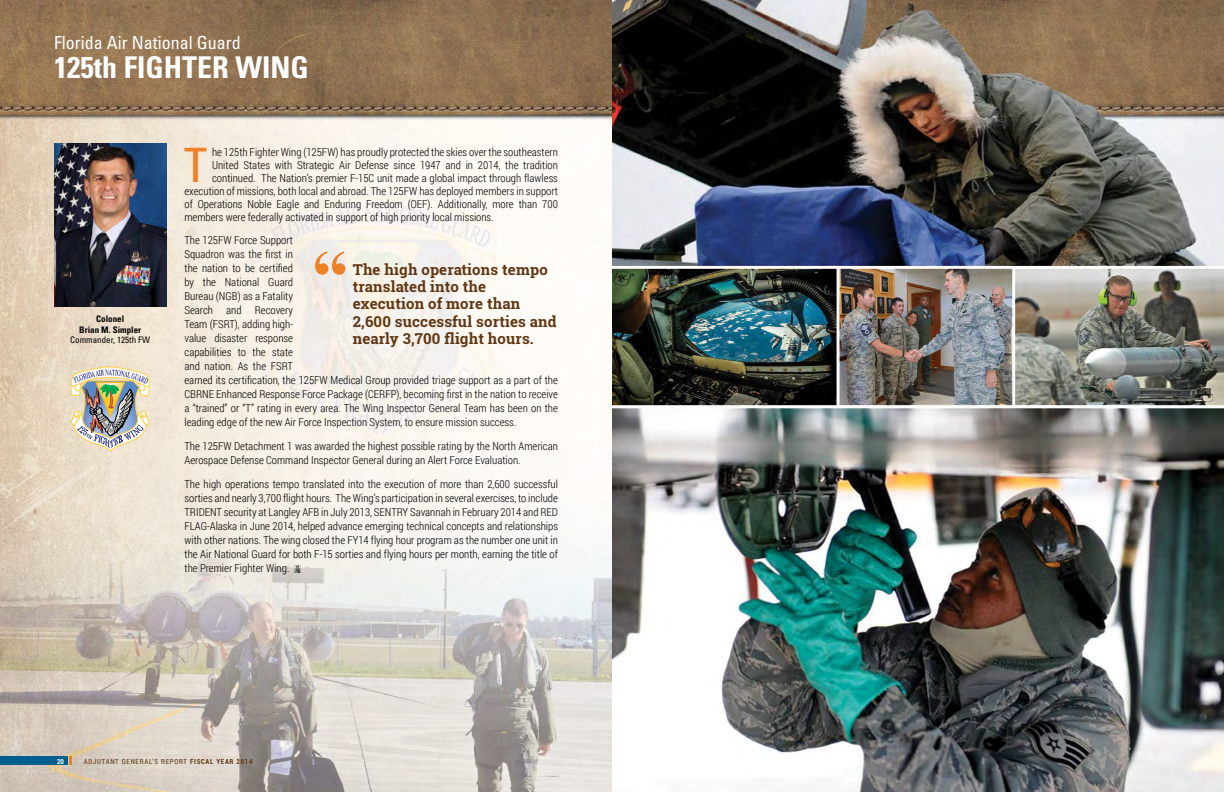
<style>
.page{position:relative;width:1224px;height:792px;background:#fff}
.page>*{position:absolute;margin:0;border:0;box-sizing:border-box;transform-origin:0 0}
.t1{font:700 72px "Times New Roman";color:#ed8127}
.t2{font:47.6px "Roboto Condensed";color:#ed8127}
.t3{font:700 condensed 30px "Univers LT Std";color:#fff}
.t4{font:condensed 18px "Univers LT Std";color:#fff}
.t5{font:700 15px/17.2px "Roboto Slab";letter-spacing:.01em;color:#603613}
.t6{font:300 11px/14px "Roboto Condensed";color:#000}
.t7{font:700 condensed 9px/10.8px "Univers LT Std";color:#000;text-align:center}
.t8{font:condensed 9px "Univers LT Std";color:#000}
.t9{font:7px "Roboto Condensed";letter-spacing:.1em;color:#603613}
.t10{font:700 7px "Roboto Condensed";color:#fff}
.s1{font-weight:700}
</style>
<div class="page">
<img style="left:0;top:0;width:1224px;height:792px">
<div style="left:0;top:756px;width:67px;height:9px;background:#005f8f"></div>
<svg style="left:70px;top:756px;width:2px;height:9px"></svg>
<img style="left:54px;top:143px;width:112px;height:164px">
<img style="left:71px;top:366px;width:79px;height:85px">
<svg style="left:294px;top:566px;width:7px;height:6px"></svg>
<h3 class="t4" style="left:54px;top:31px;width:188px">Florida Air National Guard</h3>
<h3 class="t3" style="left:54px;top:49px;width:256px">125th FIGHTER WING</h3>
<p class="t7" style="left:79px;top:313px;width:63px">Colonel<br>Brian M. Simpler</p>
<p class="t8" style="left:70px;top:335px;width:81px">Commander, 125th FW</p>
<h2 class="t2" style="left:184px;top:132px;width:25px">T</h2>
<p class="t6" style="left:212px;top:145px;width:347px">he 125th Fighter Wing (125FW) has proudly protected the skies over the southeastern</p>
<p class="t6" style="left:212px;top:158px;width:347px">United States with Strategic Air Defense since 1947 and in 2014, the tradition</p>
<p class="t6" style="left:212px;top:171px;width:347px">continued. The Nation’s premier F-15C unit made a global impact through flawless</p>
<p class="t6" style="left:185px;top:184px;width:375px">execution of missions, both local and abroad. The 125FW has deployed members in support</p>
<p class="t6" style="left:185px;top:197px;width:375px">of Operations Noble Eagle and Enduring Freedom (OEF). Additionally, more than 700</p>
<p class="t6" style="left:185px;top:210px;width:311px">members were federally activated in support of high priority local missions.</p>
<p class="t6" style="left:185px;top:233px;width:375px">The 125FW Force Support<br>Squadron was the first in<br>the nation to be certified<br>by the National Guard<br>Bureau (NGB) as a Fatality<br>Search and Recovery<br>Team (FSRT), adding high-<br>value disaster response<br>capabilities to the state<br>and nation. As the FSRT<br>earned its certification, the 125FW Medical Group provided triage support as a part of the CBRNE Enhanced Response Force Package (CERFP), becoming first in the nation to receive a “trained” or “T” rating in every area. The Wing Inspector General Team has been on the leading edge of the new Air Force Inspection System, to ensure mission success.</p>
<p class="t6" style="left:185px;top:439px;width:375px">The 125FW Detachment 1 was awarded the highest possible rating by the North American<br>Aerospace Defense Command Inspector General during an Alert Force Evaluation.</p>
<p class="t6" style="left:185px;top:477px;width:375px;text-align:justify">The high operations tempo translated into the execution of more than 2,600 successful sorties and nearly 3,700 flight hours. The Wing’s participation in several exercises, to include TRIDENT security at Langley AFB in July 2013, SENTRY Savannah in February 2014 and RED FLAG-Alaska in June 2014, helped advance emerging technical concepts and relationships with other nations. The wing closed the FY14 flying hour program as the number one unit in the Air National Guard for both F-15 sorties and flying hours per month, earning the title of the Premier Fighter Wing.</p>
<h1 class="t1" style="left:312px;top:226px;width:37px">“</h1>
<h3 class="t5" style="left:353px;top:261px;width:205px">The high operations tempo translated into the execution of more than<br>2,600 successful sorties and nearly 3,700 flight hours.</h3>
<p class="t10" style="left:57px;top:756px;width:8px">20</p>
<p class="t9" style="left:84px;top:756px;width:170px">ADJUTANT GENERAL’S REPORT <span class="s1">FISCAL YEAR 2014</span></p>
</div>
